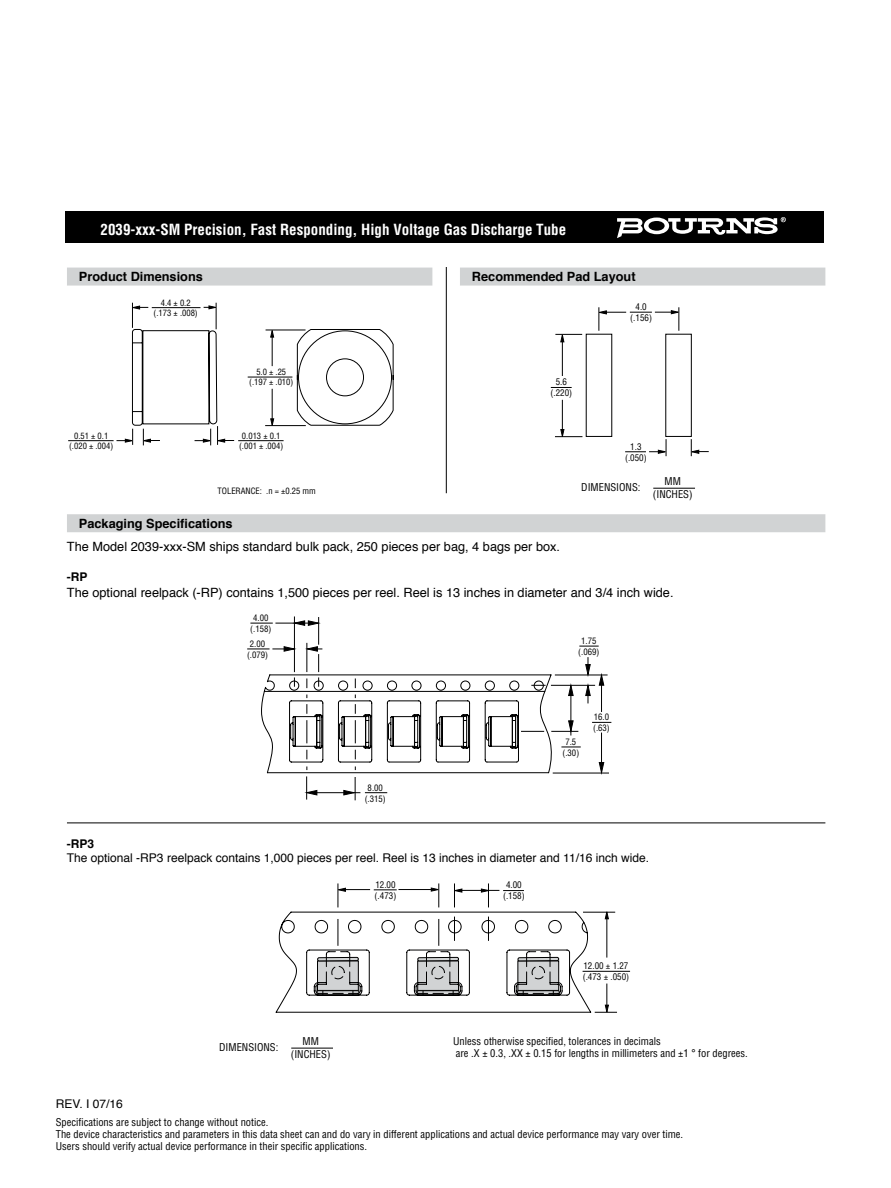
<style>
.page{position:relative;width:891px;height:1188px;background:#fff}
.page>*{position:absolute;margin:0;border:0;box-sizing:border-box;transform-origin:0 0}
.t1{font:700 condensed 15px "Helvetica";color:#fff}
.t2{font:12.75px "Helvetica";color:#000}
.t3{font:700 12.75px "Helvetica";color:#000}
.t4{font:12px "Helvetica";color:#000}
.t5{font:700 12px "Helvetica";color:#000}
.t6{font:condensed 10.5px/12px "Helvetica";color:#000}
.t7{font:condensed 9px/11.2px "Helvetica";color:#000;text-align:center}
.t8{font:condensed 8.7px/10.9px "Helvetica";color:#000;text-align:center}
.t9{font:condensed 8.55px/10.6px "Helvetica";color:#000;text-align:center}
</style>
<div class="page">
<div style="left:65px;top:212px;width:759px;height:31px;background:#000"></div>
<div style="left:67px;top:268px;width:365px;height:18px;background:#d1d3d4"></div>
<div style="left:460px;top:268px;width:365px;height:18px;background:#d1d3d4"></div>
<hr style="left:653px;top:488px;width:42px;height:1px;background:#000">
<div style="left:67px;top:514px;width:758px;height:18px;background:#d1d3d4"></div>
<svg style="left:550px;top:307px;width:159px;height:149px"></svg>
<hr style="left:294px;top:616px;width:1px;height:56px;background:#000">
<svg style="left:247px;top:617px;width:364px;height:183px"></svg>
<hr style="left:446px;top:267px;width:1px;height:226px;background:#000">
<hr style="left:291px;top:1048px;width:42px;height:1px;background:#000">
<svg style="left:617px;top:217px;width:169px;height:21px"></svg>
<hr style="left:68px;top:440px;width:46px;height:1px;background:#000">
<svg style="left:117px;top:303px;width:277px;height:142px"></svg>
<hr style="left:272px;top:335px;width:1px;height:31px;background:#000">
<hr style="left:248px;top:377px;width:44px;height:1px;background:#000">
<hr style="left:67px;top:823px;width:758px;height:1px;background:#000">
<hr style="left:583px;top:971px;width:47px;height:1px;background:#000">
<svg style="left:275px;top:883px;width:342px;height:130px"></svg>
<h1 class="t1" style="left:101px;top:220px;width:467px">2039-xxx-SM Precision, Fast Responding, High Voltage Gas Discharge Tube</h1>
<p class="t3" style="left:79px;top:266px;width:125px">Product Dimensions</p>
<p class="t3" style="left:472px;top:266px;width:165px">Recommended Pad Layout</p>
<p class="t9" style="left:69px;top:430px;width:46px">0.51 ± 0.1 (.020 ± .004)</p>
<p class="t9" style="left:154px;top:298px;width:46px;line-height:10.1px">4.4 ± 0.2 (.173 ± .008)</p>
<p class="t9" style="left:249px;top:366px;width:46px">5.0 ± .25 (.197 ± .010)</p>
<p class="t9" style="left:239px;top:430px;width:46px">0.013 ± 0.1 (.001 ± .004)</p>
<p class="t9" style="left:218px;top:485px;width:100px">TOLERANCE: .n = ±0.25 mm</p>
<p class="t7" style="left:630px;top:302px;width:23px;line-height:10.5px">4.0 (.156)</p>
<p class="t7" style="left:551px;top:376px;width:23px">5.6 (.220)</p>
<p class="t7" style="left:625px;top:441px;width:23px">1.3 (.050)</p>
<p class="t6" style="left:581px;top:481px;width:61px">DIMENSIONS:</p>
<p class="t6" style="left:653px;top:475px;width:41px;line-height:12.6px;text-align:center">MM (INCHES)</p>
<p class="t3" style="left:79px;top:513px;width:155px">Packaging Specifications</p>
<p class="t2" style="left:67px;top:536px;width:495px">The Model 2039-xxx-SM ships standard bulk pack, 250 pieces per bag, 4 bags per box.</p>
<p class="t5" style="left:67px;top:567px;width:22px">-RP</p>
<p class="t2" style="left:67px;top:582px;width:608px">The optional reelpack (-RP) contains 1,500 pieces per reel. Reel is 13 inches in diameter and 3/4 inch wide.</p>
<p class="t8" style="left:250px;top:612px;width:23px">4.00 (.158)</p>
<p class="t8" style="left:247px;top:638px;width:23px">2.00 (.079)</p>
<p class="t8" style="left:365px;top:782px;width:23px">8.00 (.315)</p>
<p class="t8" style="left:578px;top:635px;width:23px">1.75 (.069)</p>
<p class="t8" style="left:563px;top:736px;width:18px">7.5 (.30)</p>
<p class="t8" style="left:593px;top:711px;width:18px;text-align:left">16.0 (.63)</p>
<p class="t5" style="left:67px;top:834px;width:29px">-RP3</p>
<p class="t4" style="left:67px;top:849px;width:584px">The optional -RP3 reelpack contains 1,000 pieces per reel. Reel is 13 inches in diameter and 11/16 inch wide.</p>
<p class="t4" style="left:56px;top:1094px;width:68px">REV. I 07/16</p>
<p class="t6" style="left:219px;top:1041px;width:61px">DIMENSIONS:</p>
<p class="t6" style="left:291px;top:1035px;width:41px;line-height:12.6px;text-align:center">MM (INCHES)</p>
<p class="t7" style="left:375px;top:879px;width:23px;text-align:left">12.00 (.473)</p>
<p class="t7" style="left:503px;top:879px;width:23px">4.00 (.158)</p>
<p class="t7" style="left:583px;top:960px;width:48px;text-align:left">12.00 ± 1.27 (.473 ± .050)</p>
<p class="t6" style="left:453px;top:1035px;width:296px">Unless otherwise specified, tolerances in decimals<br>are .X ± 0.3, .XX ± 0.15 for lengths in millimeters and ±1 ° for degrees.</p>
<p class="t6" style="left:56px;top:1116px;width:629px">Specifications are subject to change without notice.<br>The device characteristics and parameters in this data sheet can and do vary in different applications and actual device performance may vary over time.<br>Users should verify actual device performance in their specific applications.</p>
</div>
